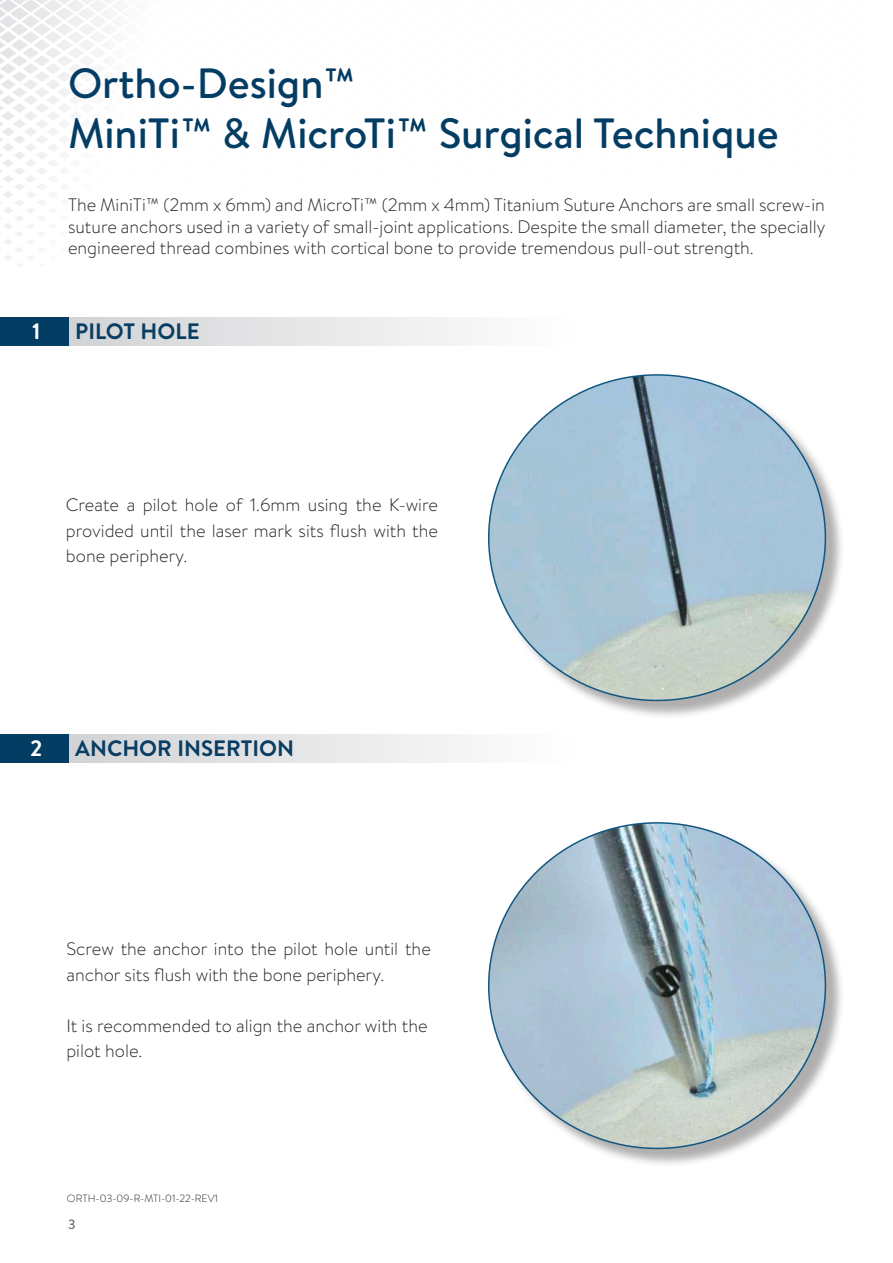
<style>
.page{position:relative;width:893px;height:1263px;background:#fff}
.page>*{position:absolute;margin:0;border:0;box-sizing:border-box;transform-origin:0 0}
.t1{font:500 42.3px/50.7px "Brandon Text";color:#043d64}
.t2{font:700 22.35px "Brandon Text";color:#093e64}
.t3{font:700 22.35px "Brandon Text";color:#fff}
.t4{font:300 18px/25.5px "Brandon Text";color:#231f20;text-align:justify}
.t5{font:500 13.5px "Brandon Text";color:#6f7073}
.t6{font:300 10.5px "Brandon Text";color:#231f20}
</style>
<div class="page">
<svg style="left:0;top:0;width:113px;height:266px"></svg>
<div style="left:56px;top:317px;width:516px;height:29px;background:linear-gradient(to right,#cdcfd2,#fff)"></div>
<div style="left:0;top:317px;width:68px;height:29px;background:#043d64"></div>
<div style="left:56px;top:734px;width:516px;height:29px;background:linear-gradient(to right,#cdcfd2,#fff)"></div>
<div style="left:0;top:735px;width:68px;height:28px;background:#043d64"></div>
<div style="left:490px;top:376px;width:354px;height:344px;background:#231f20;opacity:.36"></div>
<img style="left:489px;top:375px;width:336px;height:325px">
<div style="left:490px;top:824px;width:354px;height:344px;background:#231f20;opacity:.36"></div>
<img style="left:489px;top:823px;width:336px;height:325px">
<h1 class="t1" style="left:68px;top:57px;width:712px">Ortho-Design™<br>MiniTi™ &amp; MicroTi™ Surgical Technique</h1>
<p class="t4" style="left:68px;top:194px;width:759px;line-height:21.6px">The MiniTi™ (2mm x 6mm) and MicroTi™ (2mm x 4mm) Titanium Suture Anchors are small screw-in suture anchors used in a variety of small-joint applications. Despite the small diameter, the specially engineered thread combines with cortical bone to provide tremendous pull-out strength.</p>
<p class="t3" style="left:32px;top:316px;width:10px">1</p>
<p class="t2" style="left:75px;top:316px;width:126px">PILOT HOLE</p>
<p class="t4" style="left:66px;top:491px;width:374px">Create a pilot hole of 1.6mm using the K-wire provided until the laser mark sits flush with the bone periphery.</p>
<p class="t3" style="left:30px;top:733px;width:14px">2</p>
<p class="t2" style="left:75px;top:733px;width:221px">ANCHOR INSERTION</p>
<p class="t4" style="left:66px;top:935px;width:366px">Screw the anchor into the pilot hole until the anchor sits flush with the bone periphery.</p>
<p class="t4" style="left:66px;top:1012px;width:363px">It is recommended to align the anchor with the pilot hole.</p>
<p class="t6" style="left:67px;top:1191px;width:153px">ORTH-03-09-R-MTI-01-22-REV1</p>
<p class="t5" style="left:68px;top:1215px;width:9px">3</p>
</div>
